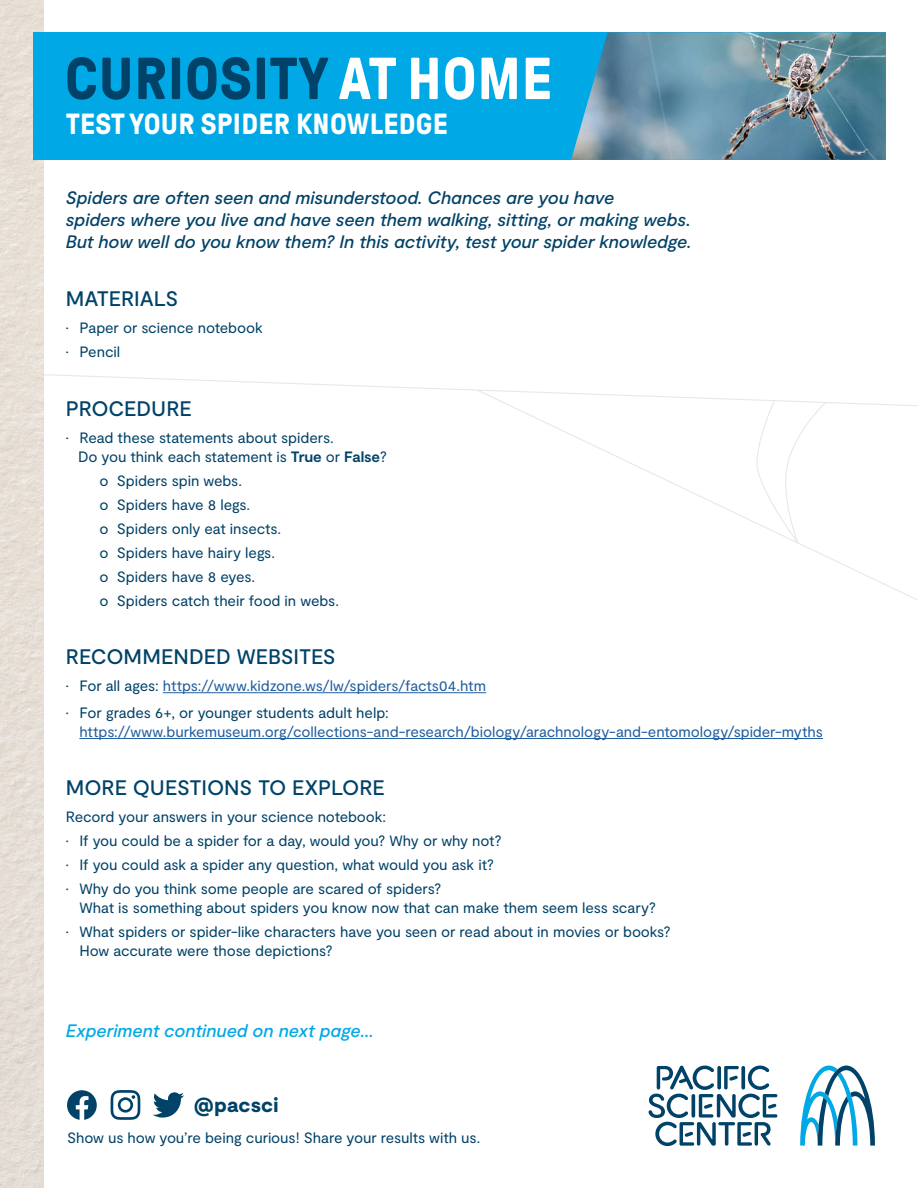
<style>
.page{position:relative;width:918px;height:1188px;background:#fff}
.page>*{position:absolute;margin:0;border:0;box-sizing:border-box;transform-origin:0 0}
.t1{font:700 59.1px "GT Pressura";letter-spacing:.01em;color:#004268}
.t2{font:700 29.1px "GT Pressura";letter-spacing:.01em;color:#fff}
.t3{font:500 21px "Moderat";letter-spacing:-.005em;color:#004268}
.t4{font:900 20.4px "Moderat";letter-spacing:.01em;color:#004268}
.t5{font:italic 500 18px/21.8px "Moderat";letter-spacing:-.005em;color:#004268}
.t6{font:italic 500 18px "Moderat";letter-spacing:-.005em;color:#00a8e5}
.t7{font:15px/24px "Moderat";letter-spacing:-.005em;color:#004268}
.t8{font:15px "Moderat";letter-spacing:-.005em;color:#215e9f}
.s1{color:#fff}
.s2{font-weight:700}
.s3{color:#004268}
</style>
<div class="page">
<svg style="left:44px;top:374px;width:874px;height:170px"></svg>
<img style="left:0;top:0;width:44px;height:1188px">
<hr style="left:163px;top:692px;width:323px;height:1px;background:#215e9f">
<hr style="left:79px;top:738px;width:744px;height:1px;background:#215e9f">
<svg style="left:800px;top:1066px;width:75px;height:80px"></svg>
<svg style="left:648px;top:1065px;width:129px;height:81px"></svg>
<svg style="left:153px;top:1092px;width:31px;height:26px"></svg>
<svg style="left:111px;top:1090px;width:29px;height:30px"></svg>
<svg style="left:67px;top:1090px;width:30px;height:30px"></svg>
<div style="left:33px;top:32px;width:853px;height:128px;background:#00a8e5"></div>
<img style="left:571px;top:32px;width:315px;height:128px">
<h1 class="t1" style="left:65px;top:47px;width:489px">CURIOSITY <span class="s1">AT HOME</span></h1>
<h2 class="t2" style="left:66px;top:108px;width:383px">TEST YOUR SPIDER KNOWLEDGE</h2>
<p class="t5" style="left:66px;top:188px;width:627px">Spiders are often seen and misunderstood. Chances are you have<br>spiders where you live and have seen them walking, sitting, or making webs.<br>But how well do you know them? In this activity, test your spider knowledge.</p>
<h3 class="t3" style="left:66px;top:287px;width:114px">MATERIALS</h3>
<p class="t7" style="left:66px;top:317px;width:198px">• Paper or science notebook</p>
<p class="t7" style="left:66px;top:341px;width:56px">• Pencil</p>
<h3 class="t3" style="left:66px;top:396px;width:127px">PROCEDURE</h3>
<p class="t7" style="left:78px;top:429px;width:310px;line-height:18.8px;text-indent:-12px">• Read these statements about spiders.<br>Do you think each statement is <span class="s2">True</span> or <span class="s2">False</span>?</p>
<p class="t7" style="left:100px;top:469px;width:241px">o Spiders spin webs.<br>o Spiders have 8 legs.<br>o Spiders only eat insects.<br>o Spiders have hairy legs.<br>o Spiders have 8 eyes.<br>o Spiders catch their food in webs.</p>
<h3 class="t3" style="left:66px;top:645px;width:271px">RECOMMENDED WEBSITES</h3>
<p class="t8" style="left:66px;top:677px;width:422px"><span class="s3">• For all ages:</span> https://www.kidzone.ws/lw/spiders/facts04.htm</p>
<p class="t7" style="left:66px;top:701px;width:324px">• For grades 6+, or younger students adult help:</p>
<p class="t8" style="left:79px;top:723px;width:745px">https://www.burkemuseum.org/collections-and-research/biology/arachnology-and-entomology/spider-myths</p>
<h3 class="t3" style="left:66px;top:776px;width:320px">MORE QUESTIONS TO EXPLORE</h3>
<p class="t7" style="left:66px;top:806px;width:322px">Record your answers in your science notebook:</p>
<p class="t7" style="left:66px;top:830px;width:437px">• If you could be a spider for a day, would you? Why or why not?</p>
<p class="t7" style="left:66px;top:854px;width:430px">• If you could ask a spider any question, what would you ask it?</p>
<p class="t7" style="left:79px;top:880px;width:578px;line-height:18.8px;text-indent:-14px">• Why do you think some people are scared of spiders?<br>What is something about spiders you know now that can make them seem less scary?</p>
<p class="t7" style="left:79px;top:923px;width:593px;line-height:18.8px;text-indent:-14px">• What spiders or spider-like characters have you seen or read about in movies or books?<br>How accurate were those depictions?</p>
<p class="t6" style="left:66px;top:1021px;width:309px">Experiment continued on next page...</p>
<h3 class="t4" style="left:194px;top:1093px;width:86px">@pacsci</h3>
<p class="t7" style="left:67px;top:1126px;width:415px">Show us how you’re being curious! Share your results with us.</p>
</div>
